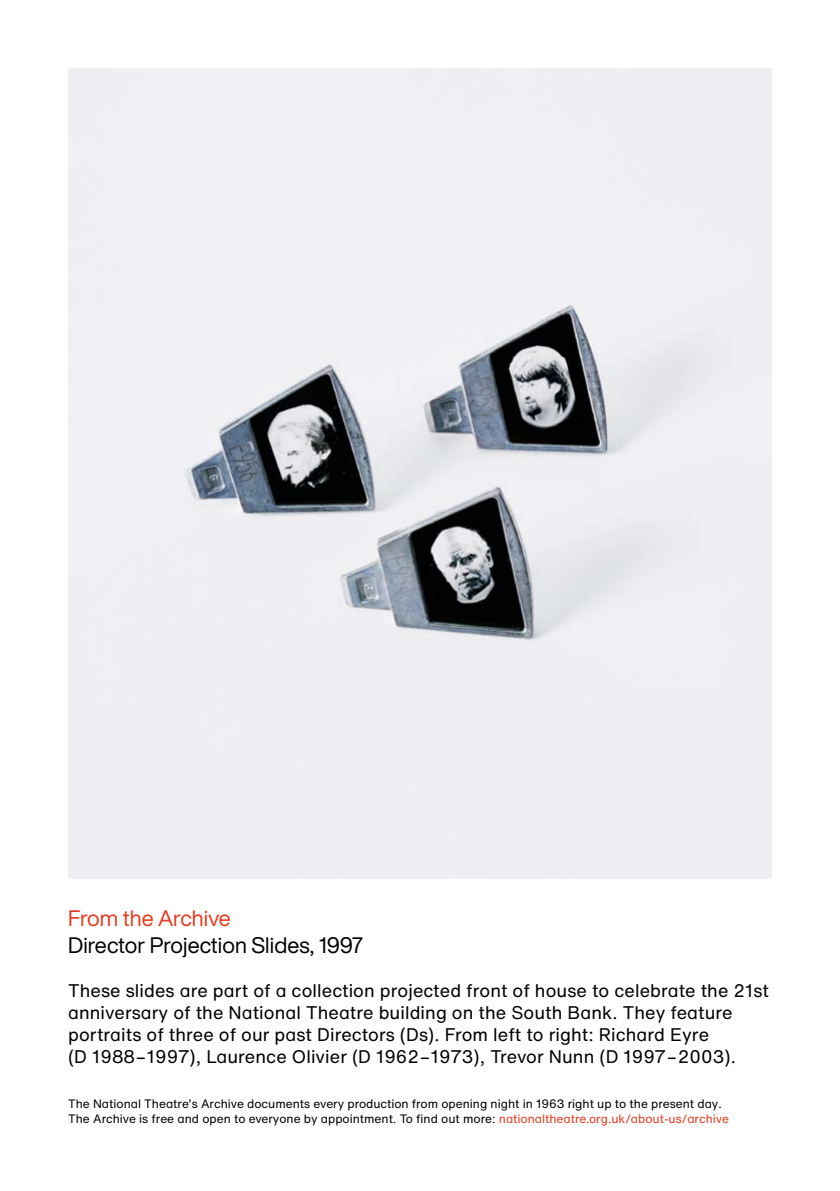
<style>
.page{position:relative;width:840px;height:1191px;background:#fff}
.page>*{position:absolute;margin:0;border:0;box-sizing:border-box;transform-origin:0 0}
.t1{font:22px "Helvetica Now NT Display";letter-spacing:.005em;color:#000}
.t2{font:22px "Helvetica Now NT Display";color:#e73b1f}
.t3{font:18px/22px "Helvetica Now NT Text";letter-spacing:.005em;color:#000}
.t4{font:12px/15px "Helvetica Now NT Text";color:#000}
.s1{color:#e73b1f}
</style>
<div class="page">
<img style="left:68px;top:68px;width:703px;height:810px">
<p class="t2" style="left:68px;top:903px;width:164px">From the Archive</p>
<p class="t1" style="left:68px;top:930px;width:296px">Director Projection Slides, 1997</p>
<p class="t3" style="left:68px;top:980px;width:702px">These slides are part of a collection projected front of house to celebrate the 21st anniversary of the National Theatre building on the South Bank. They feature portraits of three of our past Directors (Ds). From left to right: Richard Eyre<br>(D 1988–1997), Laurence Olivier (D 1962–1973), Trevor Nunn (D 1997–2003).</p>
<p class="t4" style="left:68px;top:1096px;width:662px">The National Theatre’s Archive documents every production from opening night in 1963 right up to the present day.<br>The Archive is free and open to everyone by appointment. To find out more: <span class="s1">nationaltheatre.org.uk/about-us/archive</span></p>
</div>
